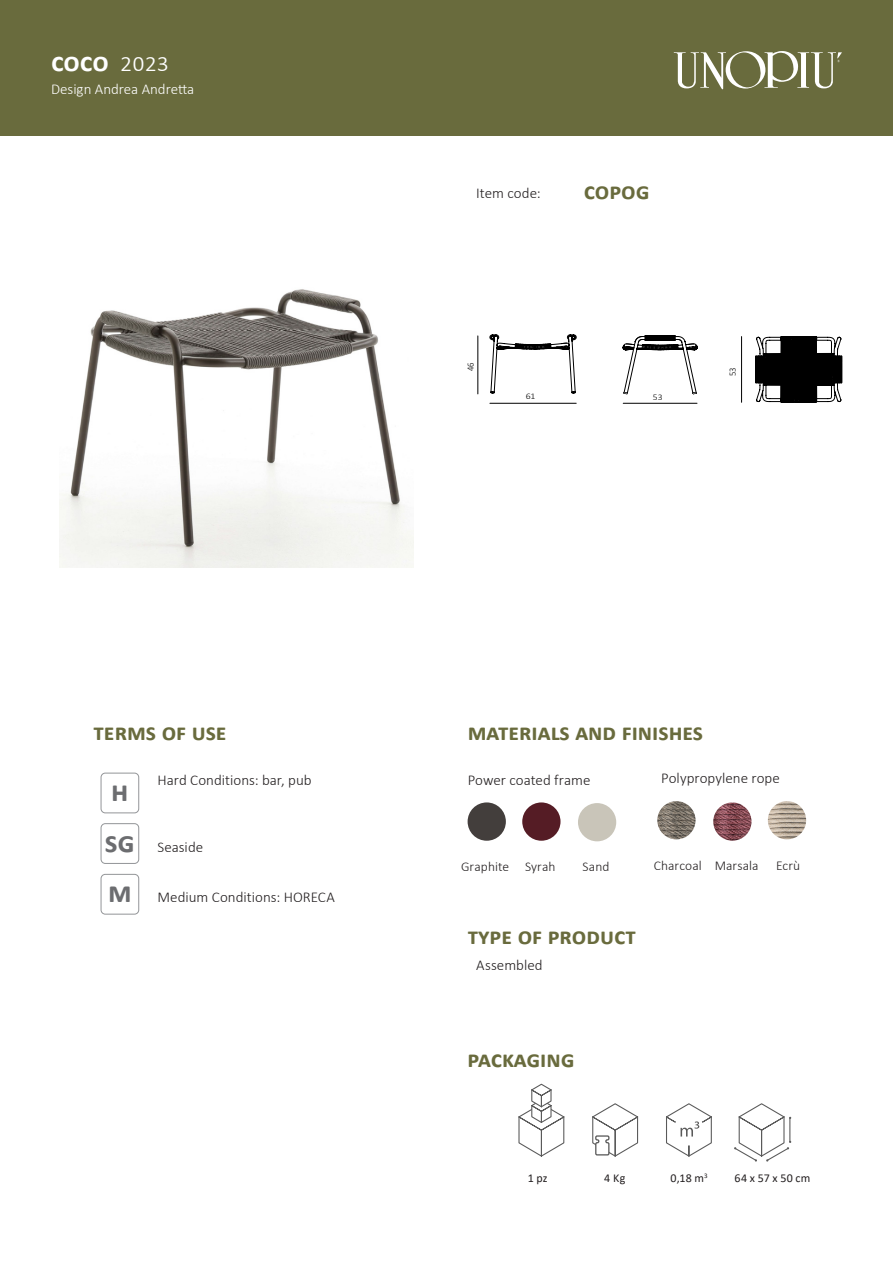
<style>
.page{position:relative;width:893px;height:1263px;background:#fff}
.page>*{position:absolute;margin:0;border:0;box-sizing:border-box;transform-origin:0 0}
.t1{font:700 30px/50.6px "Calibri";color:#6c6d70}
.t2{font:700 27px "Calibri";color:#fff}
.Titoli{font:700 24px "Calibri";color:#696b3d}
.Descrizioni{font:300 15px "Calibri";color:#231f20}
.t3{font:300 15px "Calibri";color:#fff}
.Descrizioni_simboli{font:300 13.5px "Calibri";letter-spacing:.005em;color:#231f20}
.Nomi_Materiali{font:300 13.5px "Calibri";letter-spacing:.005em;color:#231f20}
.Descrizioni_simboli-2{font:12px "Calibri";letter-spacing:.015em;color:#231f20}
.t4{font:300 9.75px "Calibri";color:#000;scale:.89 1}
.t5{font:300 8.7px "Calibri";color:#000;scale:1.12 1}
.s1{font-weight:300}
.s2{font-weight:700;font-size:30px;color:#6c6d70}
</style>
<div class="page">
<div style="left:101px;top:773px;width:38px;height:40px;border:1px solid #939598;border-radius:4px"></div>
<div style="left:101px;top:823px;width:38px;height:41px;border:1px solid #939598;border-radius:4px"></div>
<div style="left:101px;top:874px;width:38px;height:40px;border:1px solid #939598;border-radius:4px"></div>
<div style="left:0;top:0;width:893px;height:135px;background:#696b3d"></div>
<svg style="left:674px;top:51px;width:168px;height:38px"></svg>
<svg style="left:592px;top:1103px;width:47px;height:54px"></svg>
<svg style="left:666px;top:1103px;width:46px;height:54px"></svg>
<svg style="left:734px;top:1103px;width:57px;height:59px"></svg>
<svg style="left:518px;top:1083px;width:47px;height:74px"></svg>
<img style="left:60px;top:289px;width:353px;height:278px">
<svg style="left:478px;top:334px;width:98px;height:69px"></svg>
<svg style="left:623px;top:335px;width:74px;height:68px"></svg>
<svg style="left:741px;top:336px;width:101px;height:66px"></svg>
<div style="left:468px;top:802px;width:38px;height:39px;background:#433e3c;border-radius:50%"></div>
<div style="left:522px;top:802px;width:38px;height:39px;background:#551c25;border-radius:50%"></div>
<div style="left:578px;top:803px;width:38px;height:38px;background:#c9c5b9;border-radius:50%"></div>
<img style="left:713px;top:802px;width:38px;height:39px">
<img style="left:657px;top:801px;width:39px;height:38px;border-radius:19px">
<img style="left:768px;top:801px;width:38px;height:38px;border-radius:19px">
<p class="t2" style="left:51px;top:43px;width:120px">coco <span class="s1">2023</span></p>
<p class="t3" style="left:51px;top:79px;width:145px">Design Andrea Andretta</p>
<p class="Descrizioni" style="left:476px;top:183px;width:66px">Item code:</p>
<p class="Titoli" style="left:584px;top:174px;width:67px">coPOG</p>
<p class="t4" style="left:465px;top:371px;width:11px;rotate:-90deg">46</p>
<p class="t4" style="left:727px;top:376px;width:11px;rotate:-90deg">53</p>
<p class="t5" style="left:526px;top:391px;width:10px">61</p>
<p class="t5" style="left:653px;top:391px;width:10px">53</p>
<h3 class="Titoli" style="left:94px;top:715px;width:135px">terms of use</h3>
<p class="Descrizioni" style="left:158px;top:771px;width:156px">Hard Conditions: bar, pub</p>
<h1 class="t1" style="left:105px;top:765px;width:21px">H<br>SG</h1>
<p class="Descrizioni" style="left:158px;top:837px;width:47px">Seaside</p>
<p class="Descrizioni" style="left:108px;top:888px;width:228px"><span class="s2">M</span> Medium Conditions: HORECA</p>
<h3 class="Titoli" style="left:468px;top:715px;width:237px">Materials and finishes</h3>
<p class="Descrizioni" style="left:468px;top:770px;width:124px">Power coated frame</p>
<p class="Descrizioni" style="left:661px;top:768px;width:120px">Polypropylene rope</p>
<p class="Nomi_Materiali" style="left:461px;top:858px;width:50px">Graphite</p>
<p class="Descrizioni_simboli" style="left:525px;top:858px;width:32px">Syrah</p>
<p class="Descrizioni_simboli" style="left:583px;top:858px;width:28px">Sand</p>
<p class="Descrizioni_simboli" style="left:654px;top:857px;width:49px">Charcoal</p>
<p class="Descrizioni_simboli" style="left:715px;top:857px;width:45px">Marsala</p>
<p class="Descrizioni_simboli" style="left:776px;top:857px;width:26px">Ecrù</p>
<h3 class="Titoli" style="left:468px;top:919px;width:170px">Type of product</h3>
<p class="Descrizioni" style="left:476px;top:956px;width:68px">Assembled</p>
<h3 class="Titoli" style="left:468px;top:1042px;width:108px">Packaging</h3>
<p class="Descrizioni_simboli-2" style="left:528px;top:1170px;width:21px">1 pz</p>
<p class="Descrizioni_simboli-2" style="left:604px;top:1170px;width:23px">4 Kg</p>
<p class="Descrizioni_simboli-2" style="left:671px;top:1170px;width:39px">0,18 m<sup>3</sup></p>
<p class="Descrizioni_simboli-2" style="left:735px;top:1170px;width:77px">64 x 57 x 50 cm</p>
</div>
